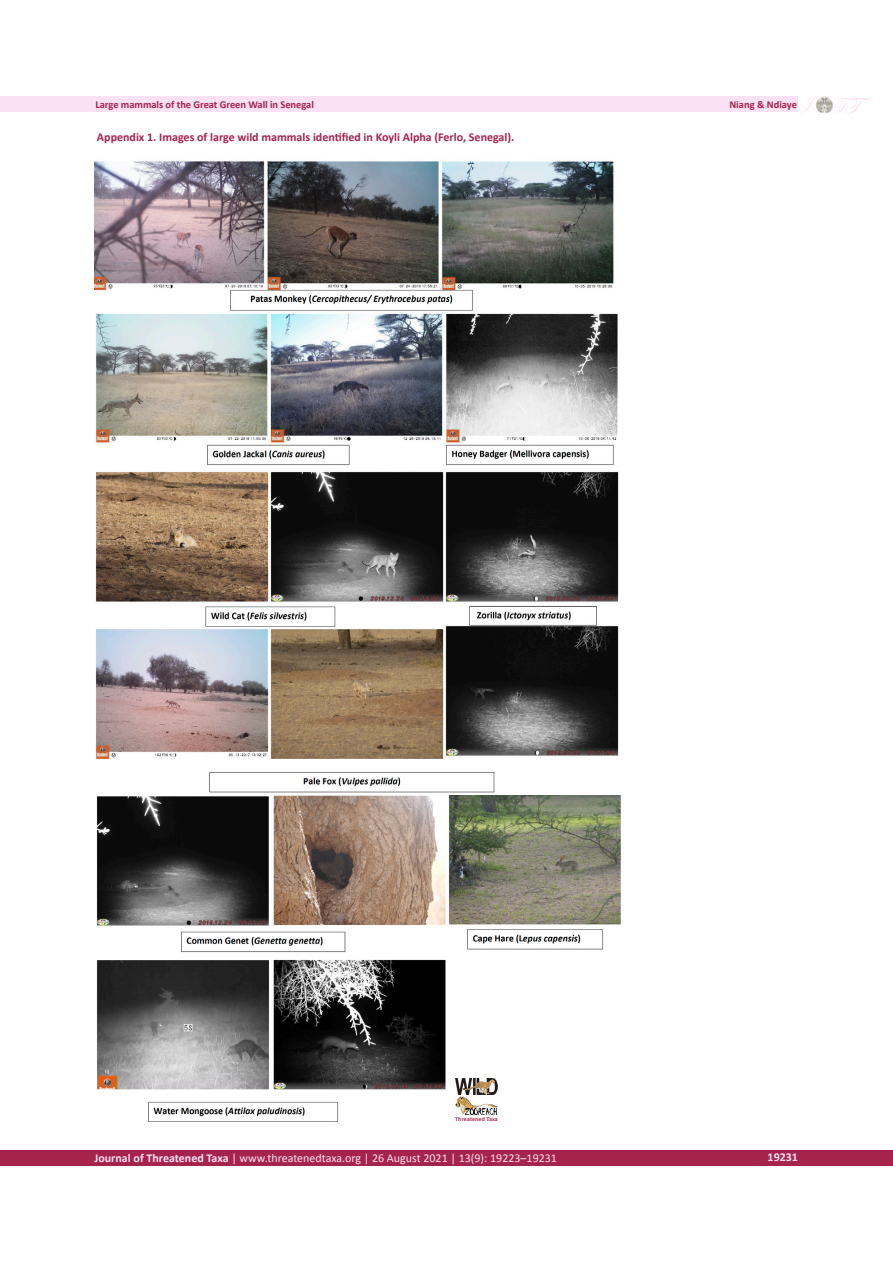
<style>
.page{position:relative;width:893px;height:1263px;background:#fff}
.page>*{position:absolute;margin:0;border:0;box-sizing:border-box;transform-origin:0 0}
.t1{font:24px "Edwardian Script ITC";color:#fbe1f4}
.t2{font:12px "Calibri 2";color:#fbe1f4}
.t3{font:700 12px "Calibri";color:#a5234c}
.t4{font:12px "Calibri Bold 2";color:#fbe1f4}
.t5{font:10.5px "Calibri Bold 2";letter-spacing:-.005em;color:#a5234c}
.t6{font:700 6px "Calibri";color:#a5234c}
.s1{font-size:19.65px}
.s2{font-family:"Calibri Bold 2"}
</style>
<div class="page">
<div style="left:0;top:97px;width:797px;height:15px;background:#fbe1f4"></div>
<div style="left:0;top:1150px;width:893px;height:16px;background:#a5234c"></div>
<img style="left:816px;top:96px;width:17px;height:17px">
<img style="left:94px;top:161px;width:524px;height:305px">
<img style="left:97px;top:796px;width:524px;height:326px">
<img style="left:96px;top:471px;width:523px;height:322px">
<img style="left:455px;top:1079px;width:43px;height:36px">
<h1 class="t1" style="left:800px;top:92px;width:74px"><span class="s1">J</span> TT</h1>
<p class="t5" style="left:95px;top:97px;width:220px">Large mammals of the Great Green Wall in Senegal</p>
<p class="t5" style="left:729px;top:97px;width:69px">Niang &amp; Ndiaye</p>
<p class="t3" style="left:97px;top:129px;width:419px">Appendix 1. Images of large wild mammals identified in Koyli Alpha (Ferlo, Senegal).</p>
<p class="t6" style="left:455px;top:1115px;width:44px">Threatened Taxa</p>
<p class="t2" style="left:94px;top:1150px;width:464px"><span class="s2">Journal of Threatened Taxa</span> | www.threatenedtaxa.org | 26 August 2021 | 13(9): 19223–19231</p>
<p class="t4" style="left:768px;top:1150px;width:32px">19231</p>
</div>
